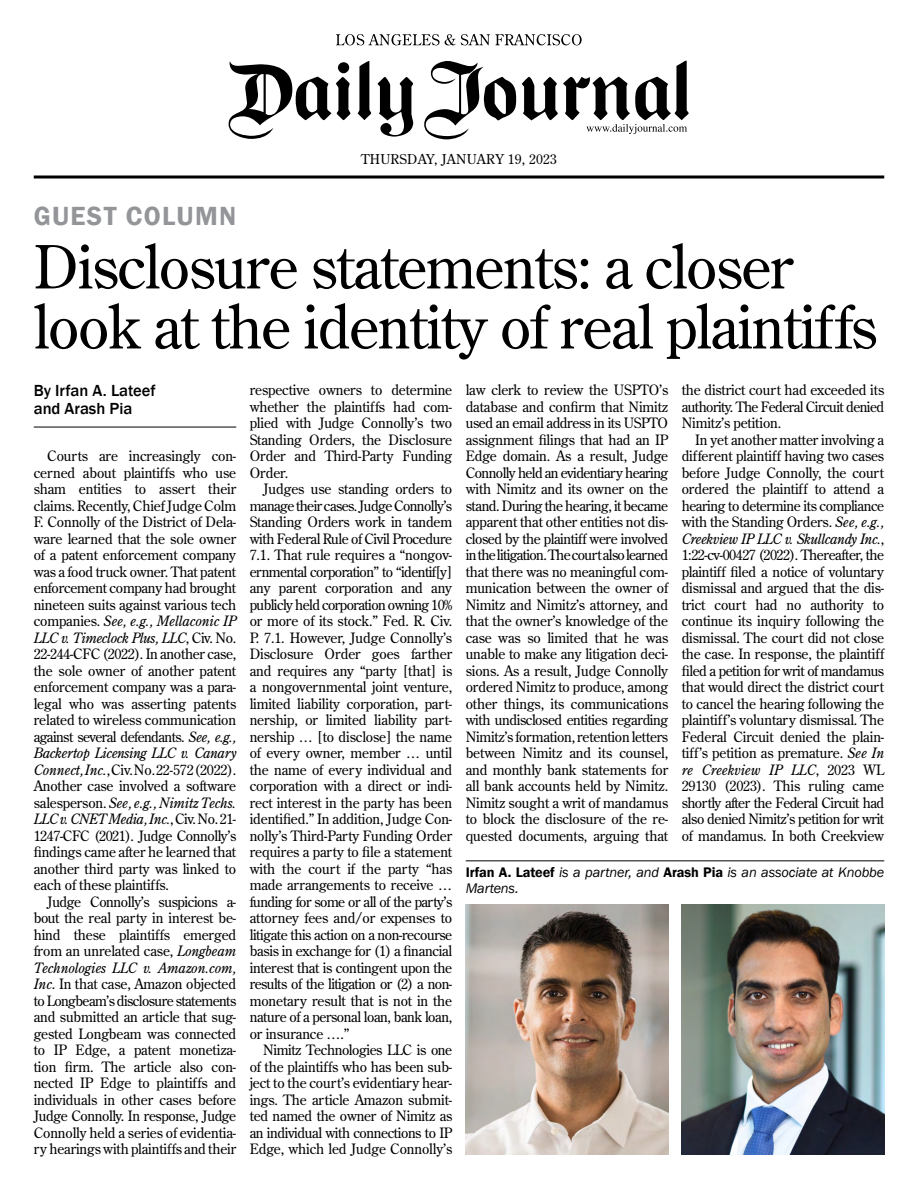
<style>
.page{position:relative;width:918px;height:1188px;background:#fff}
.page>*{position:absolute;margin:0;border:0;box-sizing:border-box;transform-origin:0 0}
.t1{font:59.25px/60px "Century Old Style Std";letter-spacing:-.02em;color:#000}
.t2{font:600 27px "Franklin Gothic";letter-spacing:.05em;color:#939598}
.t3{font:500 16.5px/18px "Franklin Gothic";color:#000}
.t4{font:14.25px/16.5px "Century Old Style Std";letter-spacing:-.01em;color:#000;text-align:justify}
.t5{font:italic 14.25px/16.5px "Franklin Gothic";letter-spacing:-.01em;color:#000}
.t6{font:13.5px "Century Old Style Std";letter-spacing:.02em;color:#000}
.s1{font-style:italic}
.s2{font-weight:600;font-style:normal}
</style>
<div class="page">
<hr style="left:34px;top:427px;width:202px;height:1px;background:#000">
<img style="left:466px;top:904px;width:202px;height:250px">
<img style="left:682px;top:904px;width:202px;height:250px">
<svg style="left:336px;top:34px;width:246px;height:11px"></svg>
<svg style="left:358px;top:61px;width:13px;height:59px"></svg>
<svg style="left:229px;top:61px;width:121px;height:78px"></svg>
<svg style="left:378px;top:77px;width:35px;height:60px"></svg>
<svg style="left:424px;top:61px;width:92px;height:78px"></svg>
<svg style="left:522px;top:61px;width:167px;height:73px"></svg>
<hr style="left:34px;top:176px;width:850px;height:2px;background:#000">
<hr style="left:466px;top:860px;width:418px;height:1px;background:#000">
<h2 class="t2" style="left:34px;top:200px;width:204px">GUEST COLUMN</h2>
<p class="t6" style="left:361px;top:150px;width:197px">THURSDAY, JANUARY 19, 2023</p>
<h1 class="t1" style="left:34px;top:236px;width:845px">Disclosure statements: a closer look at the identity of real plaintiffs</h1>
<p class="t3" style="left:34px;top:382px;width:124px">By Irfan A. Lateef and Arash Pia</p>
<p class="t4" style="left:34px;top:448px;width:204px;text-indent:14px">Courts are increasingly con&shy;cerned about plaintiffs who use sham entities to assert their claims. Recently, Chief Judge Colm F. Connolly of the District of Dela&shy;ware learned that the sole owner of a patent enforcement company was a food truck owner. That patent enforcement company had brought nineteen suits against various tech companies. <span class="s1">See, e.g., Mellaconic IP LLC v. Timeclock Plus, LLC</span>, Civ. No.<br>22-244-CFC (2022). In another case, the sole owner of another patent enforcement company was a para&shy;legal who was asserting patents related to wireless communication against several defendants. <span class="s1">See, e.g., Backertop Licensing LLC v. Canary Connect, Inc.</span>, Civ. No. 22-572 (2022).<br>Another case involved a software salesperson. <span class="s1">See, e.g., Nimitz Techs.<br>LLC v. CNET Media, Inc.</span>, Civ. No. 21- 1247-CFC (2021). Judge Connolly’s findings came after he learned that another third party was linked to each of these plaintiffs.</p>
<p class="t4" style="left:34px;top:893px;width:204px;text-indent:14px">Judge Connolly’s suspicions a&shy;bout the real party in interest be&shy;hind these plaintiffs emerged from an unrelated case, <span class="s1">Longbeam Technologies LLC v. Amazon.com, Inc</span>. In that case, Amazon objected to Longbeam’s disclosure statements and submitted an article that sug&shy;gested Longbeam was connected to IP Edge, a patent monetiza&shy;tion firm. The article also con&shy;nected IP Edge to plaintiffs and individuals in other cases before Judge Connolly. In response, Judge Connolly held a series of evidentia&shy;ry hearings with plaintiffs and their</p>
<p class="t4" style="left:250px;top:382px;width:204px">respective owners to determine whether the plaintiffs had com&shy;plied with Judge Connolly’s two Standing Orders, the Disclosure Order and Third-Party Funding Order.</p>
<p class="t4" style="left:250px;top:481px;width:204px;text-indent:14px">Judges use standing orders to manage their cases. Judge Connolly’s Standing Orders work in tandem with Federal Rule of Civil Procedure 7.1. That rule requires a “nongov&shy;ernmental corporation” to “identif[y] any parent corporation and any publicly held corporation owning 10% or more of its stock.” Fed. R. Civ.<br>P. 7.1. However, Judge Connolly’s Disclosure Order goes farther and requires any “party [that] is a nongovernmental joint venture, limited liability corporation, part&shy;nership, or limited liability part&shy;nership … [to disclose] the name of every owner, member … until the name of every individual and corporation with a direct or indi&shy;rect interest in the party has been identified.” In addition, Judge Con&shy;nolly’s Third-Party Funding Order requires a party to file a statement with the court if the party “has made arrangements to receive … funding for some or all of the party’s attorney fees and/or expenses to litigate this action on a non-recourse basis in exchange for (1) a financial interest that is contingent upon the results of the litigation or (2) a non&shy;monetary result that is not in the nature of a personal loan, bank loan, or insurance ….”</p>
<p class="t4" style="left:250px;top:1042px;width:204px;text-indent:14px">Nimitz Technologies LLC is one of the plaintiffs who has been sub&shy;ject to the court’s evidentiary hear&shy;ings. The article Amazon submit&shy;ted named the owner of Nimitz as an individual with connections to IP Edge, which led Judge Connolly’s</p>
<p class="t4" style="left:466px;top:382px;width:204px">law clerk to review the USPTO’s database and confirm that Nimitz used an email address in its USPTO assignment filings that had an IP Edge domain. As a result, Judge Connolly held an evidentiary hearing with Nimitz and its owner on the stand. During the hearing, it became apparent that other entities not dis&shy;closed by the plaintiff were involved in the litigation. The court also learned that there was no meaningful com&shy;munication between the owner of Nimitz and Nimitz’s attorney, and that the owner’s knowledge of the case was so limited that he was unable to make any litigation deci&shy;sions. As a result, Judge Connolly ordered Nimitz to produce, among other things, its communications with undisclosed entities regarding Nimitz’s formation, retention letters between Nimitz and its counsel, and monthly bank statements for all bank accounts held by Nimitz.<br>Nimitz sought a writ of mandamus to block the disclosure of the re&shy;quested documents, arguing that</p>
<p class="t4" style="left:682px;top:382px;width:204px">the district court had exceeded its authority. The Federal Circuit denied Nimitz’s petition.</p>
<p class="t4" style="left:682px;top:431px;width:204px;text-indent:14px">In yet another matter involving a different plaintiff having two cases before Judge Connolly, the court ordered the plaintiff to attend a hearing to determine its compliance with the Standing Orders. <span class="s1">See, e.g., Creekview IP LLC v. Skullcandy Inc.</span>, 1:22-cv-00427 (2022). Thereafter, the plaintiff filed a notice of voluntary dismissal and argued that the dis&shy;trict court had no authority to continue its inquiry following the dismissal. The court did not close the case. In response, the plaintiff filed a petition for writ of mandamus that would direct the district court to cancel the hearing following the plaintiff’s voluntary dismissal. The Federal Circuit denied the plain&shy;tiff’s petition as premature. <span class="s1">See In re Creekview IP LLC</span>, 2023 WL 29130 (2023). This ruling came shortly after the Federal Circuit had also denied Nimitz’s petition for writ of mandamus. In both Creekview</p>
<p class="t5" style="left:466px;top:864px;width:420px"><span class="s2">Irfan A. Lateef</span> is a partner, and <span class="s2">Arash Pia</span> is an associate at Knobbe<br>Martens.</p>
</div>
